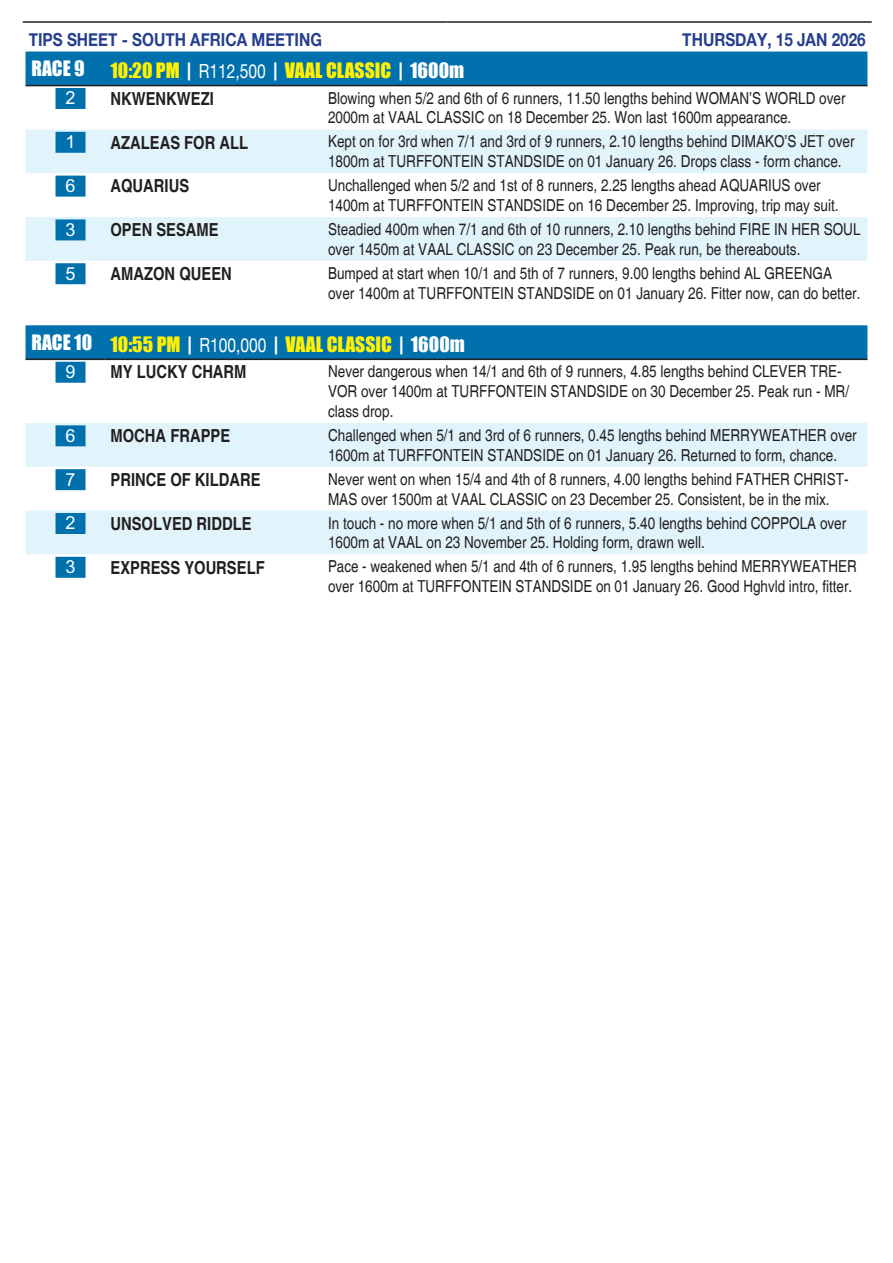
<style>
.page{position:relative;width:893px;height:1263px;background:#fff}
.page>*{position:absolute;margin:0;border:0;box-sizing:border-box;transform-origin:0 0}
.Tips-Analysis-Header{font:19.5px "Impact";color:#fff101}
.Tips-Analysis-Header-2{font:19.5px "Impact";color:#fff}
.t1{font:700 condensed 18px "Helvetica";color:#231f20}
.t2{font:700 18px "Helvetica Neue";color:#253f8e;scale:.85 1}
.Tips-Num{font:700 18px "M Hei HK";color:#fff}
.Tips-Analysis-Body{font:condensed 16.5px/19.8px "Helvetica";color:#231f20}
.s1{color:#fff}
.s2{font-family:"Helvetica Neue";color:#fff}
</style>
<div class="page">
<hr style="left:23px;top:21px;width:424px;height:2px;background:#231f20">
<hr style="left:447px;top:21px;width:425px;height:2px;background:#231f20">
<div style="left:26px;top:52px;width:841px;height:33px;background:#0071ad"></div>
<svg style="left:26px;top:129px;width:841px;height:132px;fill:#e1f4fc"></svg>
<hr style="left:26px;top:85px;width:78px;height:1px;background:#231f20">
<hr style="left:104px;top:85px;width:218px;height:1px;background:#231f20">
<hr style="left:322px;top:85px;width:545px;height:1px;background:#231f20">
<div style="left:56px;top:88px;width:30px;height:21px;background:#0071ad"></div>
<div style="left:56px;top:132px;width:30px;height:21px;background:#0071ad"></div>
<div style="left:56px;top:176px;width:30px;height:21px;background:#0071ad"></div>
<div style="left:56px;top:219px;width:30px;height:21px;background:#0071ad"></div>
<div style="left:56px;top:263px;width:30px;height:21px;background:#0071ad"></div>
<div style="left:26px;top:325px;width:841px;height:34px;background:#0071ad"></div>
<svg style="left:26px;top:423px;width:841px;height:131px;fill:#e1f4fc"></svg>
<hr style="left:26px;top:359px;width:78px;height:1px;background:#231f20">
<hr style="left:104px;top:359px;width:218px;height:1px;background:#231f20">
<hr style="left:322px;top:359px;width:545px;height:1px;background:#231f20">
<div style="left:56px;top:362px;width:30px;height:21px;background:#0071ad"></div>
<div style="left:56px;top:425px;width:30px;height:21px;background:#0071ad"></div>
<div style="left:56px;top:469px;width:30px;height:21px;background:#0071ad"></div>
<div style="left:56px;top:513px;width:30px;height:21px;background:#0071ad"></div>
<div style="left:56px;top:557px;width:30px;height:21px;background:#0071ad"></div>
<p class="t2" style="left:29px;top:28px;width:346px">TIPS SHEET - SOUTH AFRICA MEETING</p>
<p class="t2" style="left:682px;top:28px;width:217px">THURSDAY, 15 JAN 2026</p>
<p class="Tips-Analysis-Header-2" style="left:32px;top:53px;width:55px">RACE 9</p>
<p class="Tips-Analysis-Header" style="left:110px;top:55px;width:355px">10:20 PM <span class="s1">|</span> <span class="s2">R112,500</span> <span class="s1">|</span> VAAL CLASSIC <span class="s1">| 1600m</span></p>
<p class="Tips-Num" style="left:66px;top:85px;width:12px">2</p>
<p class="t1" style="left:110px;top:87px;width:105px">NKWENKWEZI</p>
<p class="Tips-Analysis-Body" style="left:328px;top:88px;width:519px">Blowing when 5/2 and 6th of 6 runners, 11.50 lengths behind WOMAN’S WORLD over<br>2000m at VAAL CLASSIC on 18 December 25. Won last 1600m appearance.</p>
<p class="Tips-Num" style="left:66px;top:129px;width:12px">1</p>
<p class="t1" style="left:110px;top:131px;width:139px">AZALEAS FOR ALL</p>
<p class="Tips-Analysis-Body" style="left:328px;top:132px;width:528px">Kept on for 3rd when 7/1 and 3rd of 9 runners, 2.10 lengths behind DIMAKO’S JET over<br>1800m at TURFFONTEIN STANDSIDE on 01 January 26. Drops class - form chance.</p>
<p class="Tips-Num" style="left:66px;top:172px;width:12px">6</p>
<p class="t1" style="left:110px;top:175px;width:80px">AQUARIUS</p>
<p class="Tips-Analysis-Body" style="left:328px;top:176px;width:512px">Unchallenged when 5/2 and 1st of 8 runners, 2.25 lengths ahead AQUARIUS over<br>1400m at TURFFONTEIN STANDSIDE on 16 December 25. Improving, trip may suit.</p>
<p class="Tips-Num" style="left:66px;top:216px;width:12px">3</p>
<p class="t1" style="left:110px;top:219px;width:110px">OPEN SESAME</p>
<p class="Tips-Analysis-Body" style="left:328px;top:219px;width:534px">Steadied 400m when 7/1 and 6th of 10 runners, 2.10 lengths behind FIRE IN HER SOUL over 1450m at VAAL CLASSIC on 23 December 25. Peak run, be thereabouts.</p>
<p class="Tips-Num" style="left:66px;top:260px;width:12px">5</p>
<p class="t1" style="left:110px;top:263px;width:123px">AMAZON QUEEN</p>
<p class="Tips-Analysis-Body" style="left:328px;top:263px;width:534px">Bumped at start when 10/1 and 5th of 7 runners, 9.00 lengths behind AL GREENGA over 1400m at TURFFONTEIN STANDSIDE on 01 January 26. Fitter now, can do better.</p>
<p class="Tips-Analysis-Header-2" style="left:32px;top:327px;width:62px">RACE 10</p>
<p class="Tips-Analysis-Header" style="left:110px;top:329px;width:356px">10:55 PM <span class="s1">|</span> <span class="s2">R100,000</span> <span class="s1">|</span> VAAL CLASSIC <span class="s1">| 1600m</span></p>
<p class="Tips-Num" style="left:66px;top:358px;width:12px">9</p>
<p class="t1" style="left:110px;top:361px;width:138px">MY LUCKY CHARM</p>
<p class="Tips-Analysis-Body" style="left:328px;top:362px;width:523px">Never dangerous when 14/1 and 6th of 9 runners, 4.85 lengths behind CLEVER TRE-<br>VOR over 1400m at TURFFONTEIN STANDSIDE on 30 December 25. Peak run - MR/ class drop.</p>
<p class="Tips-Num" style="left:66px;top:422px;width:12px">6</p>
<p class="t1" style="left:110px;top:425px;width:121px">MOCHA FRAPPE</p>
<p class="Tips-Analysis-Body" style="left:328px;top:425px;width:530px">Challenged when 5/1 and 3rd of 6 runners, 0.45 lengths behind MERRYWEATHER over<br>1600m at TURFFONTEIN STANDSIDE on 01 January 26. Returned to form, chance.</p>
<p class="Tips-Num" style="left:66px;top:466px;width:12px">7</p>
<p class="t1" style="left:110px;top:469px;width:152px">PRINCE OF KILDARE</p>
<p class="Tips-Analysis-Body" style="left:328px;top:469px;width:522px">Never went on when 15/4 and 4th of 8 runners, 4.00 lengths behind FATHER CHRIST-<br>MAS over 1500m at VAAL CLASSIC on 23 December 25. Consistent, be in the mix.</p>
<p class="Tips-Num" style="left:66px;top:510px;width:12px">2</p>
<p class="t1" style="left:110px;top:512px;width:143px">UNSOLVED RIDDLE</p>
<p class="Tips-Analysis-Body" style="left:328px;top:513px;width:520px">In touch - no more when 5/1 and 5th of 6 runners, 5.40 lengths behind COPPOLA over<br>1600m at VAAL on 23 November 25. Holding form, drawn well.</p>
<p class="Tips-Num" style="left:66px;top:554px;width:12px">3</p>
<p class="t1" style="left:110px;top:556px;width:156px">EXPRESS YOURSELF</p>
<p class="Tips-Analysis-Body" style="left:328px;top:557px;width:530px">Pace - weakened when 5/1 and 4th of 6 runners, 1.95 lengths behind MERRYWEATHER over 1600m at TURFFONTEIN STANDSIDE on 01 January 26. Good Hghvld intro, fitter.</p>
</div>
